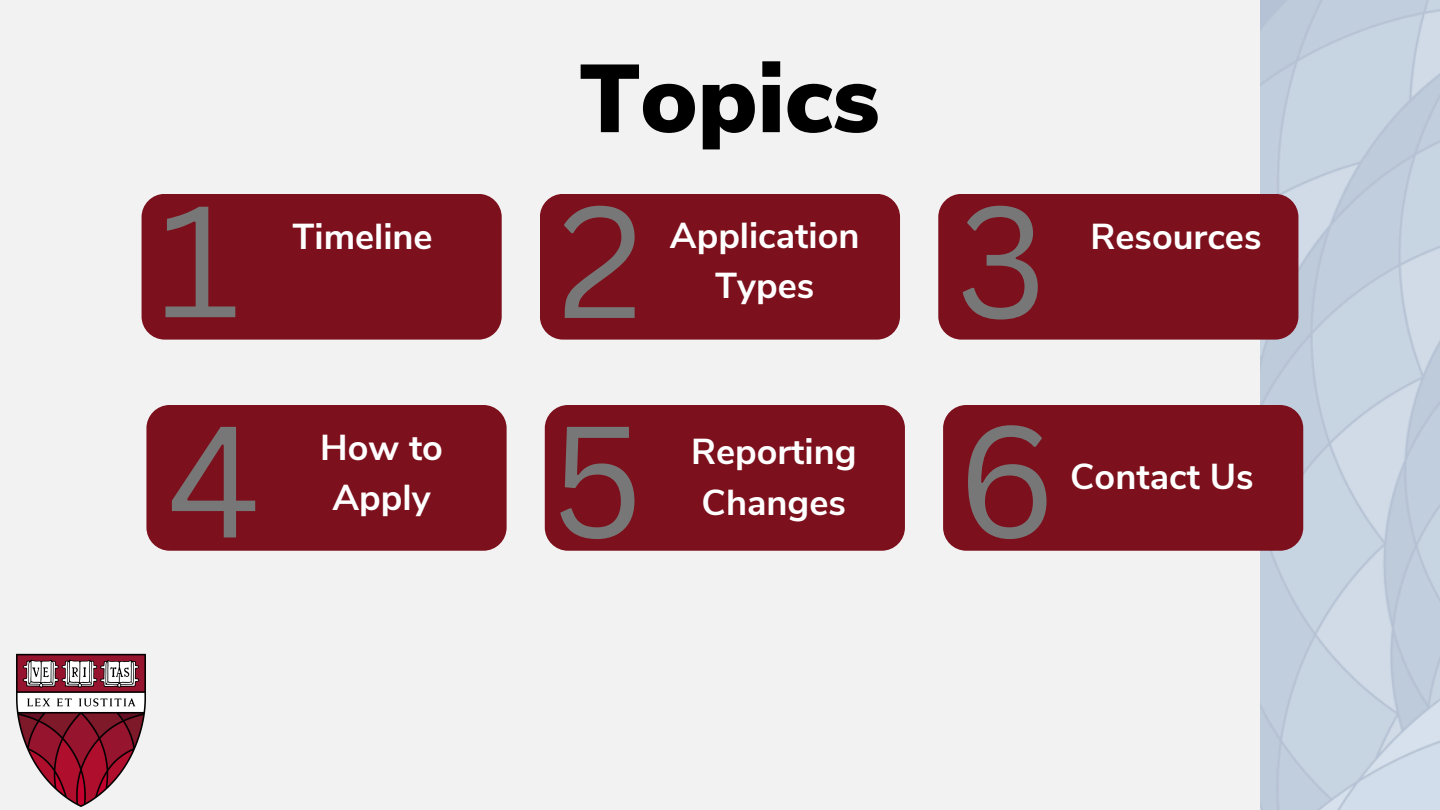
<style>
.page{position:relative;width:1440px;height:810px;background:#f2f2f2}
.page>*{position:absolute;margin:0;border:0;box-sizing:border-box;transform-origin:0 0}
.t1{font:155px "Canva Sans";color:#777}
.t2{font:154.8px "Canva Sans";color:#777}
.t3{font:900 96px "Nunito Sans";color:#000}
.t4{font:700 36px/50.2px "Nunito Sans";color:#fff;text-align:center}
</style>
<div class="page">
<div style="left:142px;top:194px;width:360px;height:146px;background:#7c101c;border-radius:23px"></div>
<div style="left:540px;top:194px;width:360px;height:146px;background:#7c101c;border-radius:23px"></div>
<img style="left:1260px;top:0;width:180px;height:810px">
<div style="left:146px;top:405px;width:361px;height:146px;background:#7c101c;border-radius:23px"></div>
<div style="left:943px;top:405px;width:360px;height:146px;background:#7c101c;border-radius:23px"></div>
<div style="left:938px;top:194px;width:360px;height:146px;background:#7c101c;border-radius:23px"></div>
<img style="left:16px;top:653px;width:130px;height:154px">
<div style="left:545px;top:405px;width:360px;height:146px;background:#7c101c;border-radius:23px"></div>
<p class="t3" style="left:579px;top:35px;width:302px">Topics</p>
<p class="t2" style="left:158px;top:152px;width:84px">1</p>
<p class="t1" style="left:558px;top:152px;width:86px">2</p>
<p class="t1" style="left:957px;top:152px;width:91px">3</p>
<h1 class="t4" style="left:292px;top:212px;width:142px">Timeline</h1>
<p class="t4" style="left:670px;top:211px;width:191px">Application<br>Types</p>
<p class="t4" style="left:1090px;top:212px;width:173px">Resources</p>
<p class="t1" style="left:167px;top:372px;width:95px">4</p>
<p class="t1" style="left:552px;top:372px;width:93px">5</p>
<p class="t1" style="left:957px;top:372px;width:101px">6</p>
<p class="t4" style="left:320px;top:423px;width:124px">How to<br>Apply</p>
<p class="t4" style="left:691px;top:427px;width:167px;text-align:left">Reporting<br>Changes</p>
<p class="t4" style="left:1070px;top:453px;width:185px">Contact Us</p>
</div>
